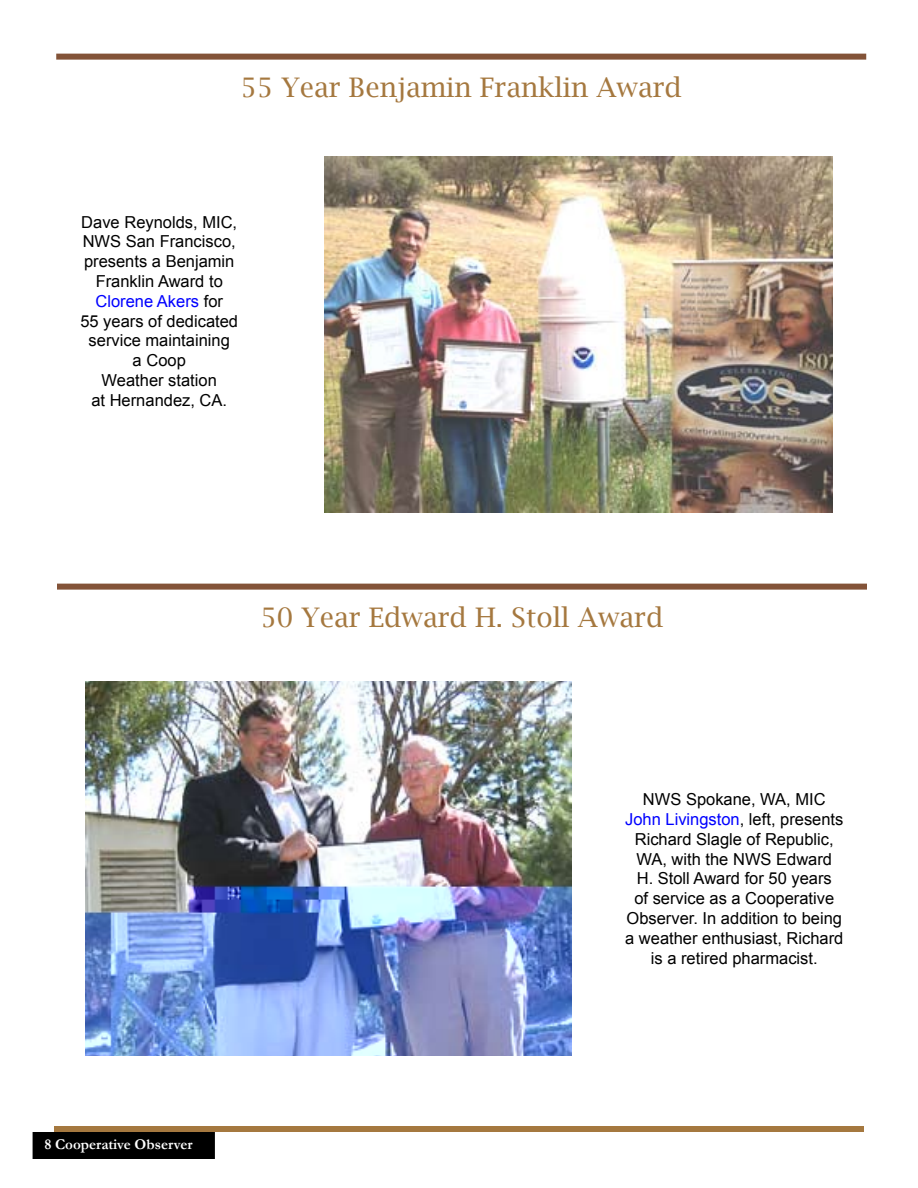
<style>
.page{position:relative;width:918px;height:1188px;background:#fff}
.page>*{position:absolute;margin:0;border:0;box-sizing:border-box;transform-origin:0 0}
.t1{font:27px "Lucida Bright";color:#a5783f}
.t2{font:16.5px/19.8px "Arial";color:#000;text-align:center}
.t3{font:700 15px "Garamond";color:#fff}
.s1{color:#00f}
</style>
<div class="page">
<div style="left:33px;top:1133px;width:181px;height:25px;background:#000"></div>
<div style="left:33px;top:1132px;width:182px;height:27px;border:2px solid #000"></div>
<div style="left:54px;top:1126px;width:810px;height:6px;background:#a5783f"></div>
<div style="left:57px;top:584px;width:810px;height:6px;background:#835338"></div>
<div style="left:56px;top:54px;width:810px;height:6px;background:#835338"></div>
<img style="left:324px;top:156px;width:508px;height:356px">
<img style="left:86px;top:682px;width:486px;height:374px">
<h1 class="t1" style="left:241px;top:72px;width:443px">55 Year Benjamin Franklin Award</h1>
<p class="t2" style="left:80px;top:212px;width:159px">Dave Reynolds, MIC,<br>NWS San Francisco, presents a Benjamin<br>Franklin Award to<br><span class="s1">Clorene Akers</span> for<br>55 years of dedicated service maintaining<br>a Coop<br>Weather station<br>at Hernandez, CA.</p>
<p class="t3" style="left:55px;top:1134px;width:139px">Cooperative Observer</p>
<h1 class="t1" style="left:261px;top:602px;width:404px">50 Year Edward H. Stoll Award</h1>
<p class="t2" style="left:625px;top:790px;width:220px">NWS Spokane, WA, MIC<br><span class="s1">John Livingston</span>, left, presents<br>Richard Slagle of Republic,<br>WA, with the NWS Edward<br>H. Stoll Award for 50 years<br>of service as a Cooperative<br>Observer. In addition to being a weather enthusiast, Richard is a retired pharmacist.</p>
</div>
